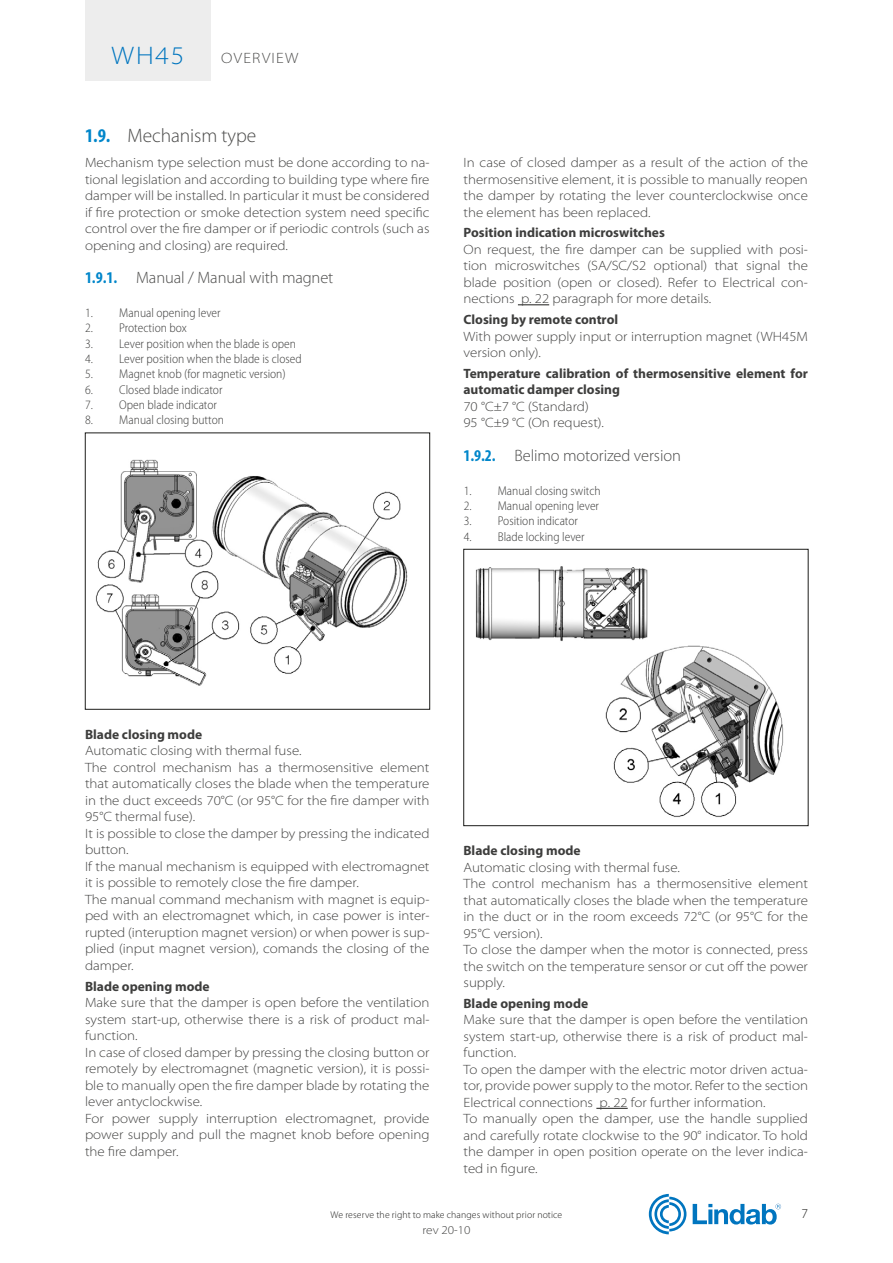
<style>
.page{position:relative;width:893px;height:1263px;background:#fff}
.page>*{position:absolute;margin:0;border:0;box-sizing:border-box;transform-origin:0 0}
.t1{font:300 semi-expanded 25.5px "Myriad Pro";color:#0075bf}
.t2{font:300 19.5px "Myriad Pro";letter-spacing:-.005em;color:#4b4b4a}
.t3{font:300 16.5px "Myriad Pro";letter-spacing:-.005em;color:#4b4b4a}
.t4{font:300 semi-expanded 15px "Myriad Pro";color:#4b4b4a}
.t5{font:300 semi-expanded 13.5px/16.5px "Myriad Pro";color:#3d3d3c}
.t6{font:700 13.5px/16.5px "Myriad Pro";color:#3d3d3c}
.t7{font:300 13.5px "Myriad Pro";color:#1d1d1b}
.t8{font:300 semi-condensed 12.75px "Myriad Pro";color:#3d3d3c}
.t9{font:300 semi-expanded 12px "Myriad Pro";color:#3d3d3c}
.t10{font:300 9.75px "Myriad Pro";letter-spacing:.015em;color:#1d1d1b}
.s1{font-weight:700;font-stretch:condensed;color:#0086ca}
</style>
<div class="page">
<img style="left:95px;top:459px;width:313px;height:227px">
<div style="left:85px;top:433px;width:345px;height:276px;border:1px solid #1d1d1b"></div>
<hr style="left:518px;top:304px;width:31px;height:1px;background:#1d1d1b">
<hr style="left:596px;top:1108px;width:32px;height:1px;background:#1d1d1b">
<img style="left:475px;top:566px;width:309px;height:251px">
<div style="left:463px;top:549px;width:345px;height:277px;border:1px solid #1d1d1b"></div>
<div style="left:85px;top:0;width:125px;height:81px;background:#ededed"></div>
<svg style="left:693px;top:1204px;width:88px;height:20px"></svg>
<svg style="left:649px;top:1194px;width:37px;height:40px"></svg>
<h1 class="t1" style="left:112px;top:40px;width:74px">WH45</h1>
<p class="t4" style="left:221px;top:49px;width:60px">Overview</p>
<h2 class="t2" style="left:85px;top:124px;width:173px"><span class="s1">1.9.</span> Mechanism type</h2>
<p class="t5" style="left:85px;top:154px;width:346px;text-align:justify">Mechanism type selection must be done according to na&shy;tional legislation and according to building type where fire damper will be installed. In particular it must be considered if fire protection or smoke detection system need specific control over the fire damper or if periodic controls (such as opening and closing) are required.</p>
<p class="t3" style="left:85px;top:268px;width:250px"><span class="s1">1.9.1.</span> Manual / Manual with magnet</p>
<p class="t8" style="left:85px;top:305px;width:137px">1. Manual opening lever</p>
<p class="t8" style="left:85px;top:320px;width:103px">2. Protection box</p>
<p class="t8" style="left:85px;top:336px;width:212px">3. Lever position when the blade is open</p>
<p class="t8" style="left:85px;top:351px;width:218px">4. Lever position when the blade is closed</p>
<p class="t8" style="left:85px;top:366px;width:202px">5. Magnet knob (for magnetic version)</p>
<p class="t8" style="left:85px;top:382px;width:139px">6. Closed blade indicator</p>
<p class="t8" style="left:85px;top:397px;width:133px">7. Open blade indicator</p>
<p class="t8" style="left:85px;top:412px;width:140px">8. Manual closing button</p>
<p class="t5" style="left:463px;top:154px;width:346px;text-align:justify">In case of closed damper as a result of the action of the thermosensitive element, it is possible to manually reopen the damper by rotating the lever counterclockwise once the element has been replaced.</p>
<p class="t6" style="left:463px;top:224px;width:203px">Position indication microswitches</p>
<p class="t5" style="left:463px;top:241px;width:346px;text-align:justify">On request, the fire damper can be supplied with posi&shy;tion microswitches (SA/SC/S2 optional) that signal the blade position (open or closed). Refer to Electrical con&shy;nections p. 22 paragraph for more details.</p>
<p class="t6" style="left:463px;top:311px;width:156px">Closing by remote control</p>
<p class="t5" style="left:463px;top:328px;width:346px">With power supply input or interruption magnet (WH45M version only).</p>
<p class="t6" style="left:463px;top:365px;width:346px">Temperature calibration of thermosensitive element for automatic damper closing</p>
<p class="t5" style="left:463px;top:398px;width:142px">70 °C±7 °C (Standard)<br>95 °C±9 °C (On request).</p>
<p class="t3" style="left:463px;top:446px;width:219px"><span class="s1">1.9.2.</span> Belimo motorized version</p>
<p class="t8" style="left:464px;top:483px;width:138px">1. Manual closing switch</p>
<p class="t8" style="left:464px;top:498px;width:137px">2. Manual opening lever</p>
<p class="t8" style="left:464px;top:513px;width:116px">3. Position indicator</p>
<p class="t8" style="left:464px;top:529px;width:122px">4. Blade locking lever</p>
<p class="t6" style="left:85px;top:725px;width:119px">Blade closing mode</p>
<p class="t5" style="left:85px;top:742px;width:346px">Automatic closing with thermal fuse.<br>The control mechanism has a thermosensitive element that automatically closes the blade when the temperature in the duct exceeds 70°C (or 95°C for the fire damper with 95°C thermal fuse).<br>It is possible to close the damper by pressing the indicated button.<br>If the manual mechanism is equipped with electromagnet it is possible to remotely close the fire damper.<br>The manual command mechanism with magnet is equip&shy;ped with an electromagnet which, in case power is inter&shy;rupted (interuption magnet version) or when power is sup&shy;plied (input magnet version), comands the closing of the damper.</p>
<p class="t6" style="left:85px;top:977px;width:126px">Blade opening mode</p>
<p class="t5" style="left:85px;top:994px;width:346px">Make sure that the damper is open before the ventilation system start-up, otherwise there is a risk of product mal&shy;function.<br>In case of closed damper by pressing the closing button or remotely by electromagnet (magnetic version), it is possi&shy;ble to manually open the fire damper blade by rotating the lever antyclockwise.<br>For power supply interruption electromagnet, provide power supply and pull the magnet knob before opening the fire damper.</p>
<p class="t6" style="left:463px;top:842px;width:119px">Blade closing mode</p>
<p class="t5" style="left:463px;top:859px;width:346px">Automatic closing with thermal fuse.<br>The control mechanism has a thermosensitive element that automatically closes the blade when the temperature in the duct or in the room exceeds 72°C (or 95°C for the 95°C version).<br>To close the damper when the motor is connected, press the switch on the temperature sensor or cut off the power supply.</p>
<p class="t6" style="left:463px;top:995px;width:126px">Blade opening mode</p>
<p class="t5" style="left:463px;top:1011px;width:346px">Make sure that the damper is open before the ventilation system start-up, otherwise there is a risk of product mal&shy;function.<br>To open the damper with the electric motor driven actua&shy;tor, provide power supply to the motor. Refer to the section Electrical connections p. 22 for further information.<br>To manually open the damper, use the handle supplied and carefully rotate clockwise to the 90° indicator. To hold the damper in open position operate on the lever indica&shy;ted in figure.</p>
<p class="t10" style="left:331px;top:1209px;width:233px">We reserve the right to make changes without prior notice</p>
<p class="t7" style="left:801px;top:1205px;width:8px">7</p>
<p class="t9" style="left:422px;top:1223px;width:50px">rev 20-10</p>
</div>
